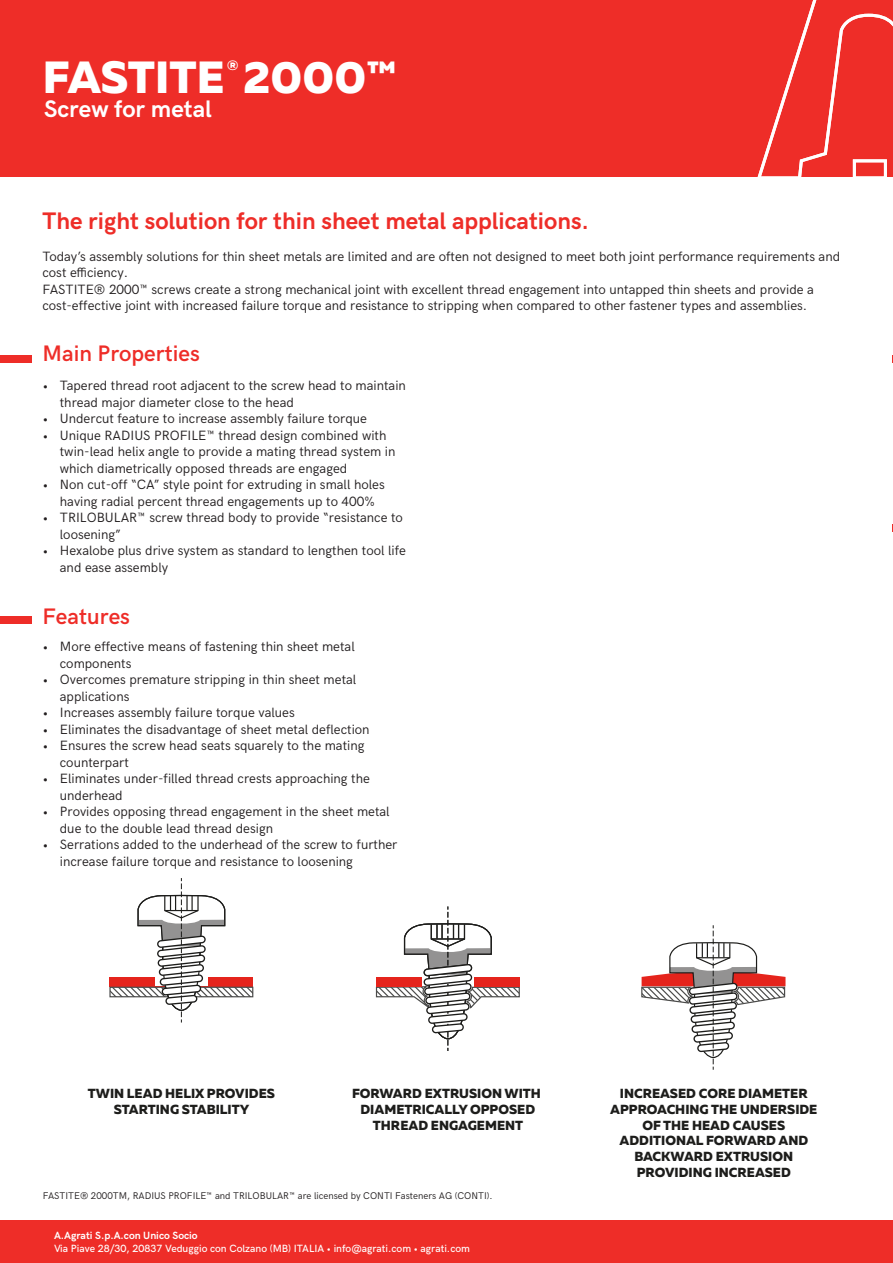
<style>
.page{position:relative;width:893px;height:1263px;background:#fff}
.page>*{position:absolute;margin:0;border:0;box-sizing:border-box;transform-origin:0 0}
.TITOLO_SCHEDA{font:800 45px "Muller";color:#fff}
.STRILLO{font:700 24px "HK Grotesk";color:#ee2d28}
.t1{font:700 24px "HK Grotesk";color:#fff}
.Main_Properties{font:600 22.5px "HK Grotesk";color:#ee2d28}
.Testo_Semplice{font:13.5px/16.5px "HK Grotesk";color:#231f20}
.Testo_Semplice-2{font:800 13.5px "Muller";color:#fff}
.t2{font:800 13.2px/15.8px "Muller";color:#1d1d1b;text-align:center}
.t3{font:500 10.5px "HK Grotesk";color:#fff}
.t4{font:700 10.5px "HK Grotesk";color:#fff}
.Testo_Semplice_NOTE{font:9.75px "HK Grotesk";color:#231f20}
</style>
<div class="page">
<div style="left:0;top:0;width:893px;height:176px;background:#ee2d28"></div>
<div style="left:0;top:1220px;width:893px;height:43px;background:#ee2d28"></div>
<svg style="left:755px;top:0;width:138px;height:177px"></svg>
<div style="left:0;top:355px;width:31px;height:8px;background:#ee2d28"></div>
<div style="left:0;top:616px;width:31px;height:8px;background:#ee2d28"></div>
<svg style="left:110px;top:878px;width:143px;height:144px"></svg>
<svg style="left:375px;top:906px;width:145px;height:145px"></svg>
<svg style="left:641px;top:925px;width:145px;height:145px"></svg>
<p class="TITOLO_SCHEDA" style="left:43px;top:48px;width:356px">FASTITE 2000™</p>
<p class="Testo_Semplice-2" style="left:227px;top:57px;width:13px">®</p>
<h2 class="t1" style="left:44px;top:90px;width:169px">Screw for metal</h2>
<p class="STRILLO" style="left:43px;top:203px;width:548px">The right solution for thin sheet metal applications.</p>
<p class="Testo_Semplice" style="left:43px;top:247px;width:799px">Today’s assembly solutions for thin sheet metals are limited and are often not designed to meet both joint performance requirements and cost efficiency.</p>
<p class="Testo_Semplice" style="left:43px;top:280px;width:773px">FASTITE® 2000™ screws create a strong mechanical joint with excellent thread engagement into untapped thin sheets and provide a cost-effective joint with increased failure torque and resistance to stripping when compared to other fastener types and assemblies.</p>
<p class="Main_Properties" style="left:43px;top:336px;width:159px">Main Properties</p>
<p class="Testo_Semplice" style="left:60px;top:376px;width:348px;text-indent:-17px">• Tapered thread root adjacent to the screw head to maintain thread major diameter close to the head</p>
<p class="Testo_Semplice" style="left:43px;top:409px;width:326px">• Undercut feature to increase assembly failure torque</p>
<p class="Testo_Semplice" style="left:60px;top:426px;width:337px;text-indent:-17px">• Unique RADIUS PROFILE™ thread design combined with twin-lead helix angle to provide a mating thread system in which diametrically opposed threads are engaged</p>
<p class="Testo_Semplice" style="left:43px;top:475px;width:343px;text-align:center">• Non cut-off “CA” style point for extruding in small holes having radial percent thread engagements up to 400%</p>
<p class="Testo_Semplice" style="left:60px;top:508px;width:345px;text-indent:-17px">• TRILOBULAR™ screw thread body to provide “resistance to loosening”</p>
<p class="Testo_Semplice" style="left:60px;top:541px;width:348px;text-indent:-17px">• Hexalobe plus drive system as standard to lengthen tool life and ease assembly</p>
<p class="Main_Properties" style="left:43px;top:599px;width:89px">Features</p>
<p class="Testo_Semplice" style="left:60px;top:637px;width:296px;text-indent:-17px">• More effective means of fastening thin sheet metal components</p>
<p class="Testo_Semplice" style="left:60px;top:670px;width:298px;text-indent:-17px">• Overcomes premature stripping in thin sheet metal applications</p>
<p class="Testo_Semplice" style="left:43px;top:703px;width:253px">• Increases assembly failure torque values</p>
<p class="Testo_Semplice" style="left:43px;top:720px;width:328px">• Eliminates the disadvantage of sheet metal deflection</p>
<p class="Testo_Semplice" style="left:60px;top:736px;width:306px;text-indent:-17px">• Ensures the screw head seats squarely to the mating counterpart</p>
<p class="Testo_Semplice" style="left:60px;top:769px;width:312px;text-indent:-17px">• Eliminates under-filled thread crests approaching the underhead</p>
<p class="Testo_Semplice" style="left:60px;top:802px;width:331px;text-indent:-17px">• Provides opposing thread engagement in the sheet metal due to the double lead thread design</p>
<p class="Testo_Semplice" style="left:60px;top:835px;width:339px;text-indent:-17px">• Serrations added to the underhead of the screw to further increase failure torque and resistance to loosening</p>
<p class="t2" style="left:88px;top:1085px;width:189px">TWIN LEAD HELIX PROVIDES<br>STARTING STABILITY</p>
<p class="t2" style="left:352px;top:1085px;width:190px">FORWARD EXTRUSION WITH<br>DIAMETRICALLY OPPOSED<br>THREAD ENGAGEMENT</p>
<p class="t2" style="left:610px;top:1085px;width:209px">INCREASED CORE DIAMETER<br>APPROACHING THE UNDERSIDE<br>OF THE HEAD CAUSES<br>ADDITIONAL FORWARD AND<br>BACKWARD EXTRUSION<br>PROVIDING INCREASED</p>
<p class="Testo_Semplice_NOTE" style="left:43px;top:1188px;width:451px">FASTITE® 2000TM, RADIUS PROFILE™ and TRILOBULAR™ are licensed by CONTI Fasteners AG (CONTI).</p>
<p class="t4" style="left:54px;top:1227px;width:145px">A.Agrati S.p.A.con Unico Socio</p>
<p class="t3" style="left:54px;top:1241px;width:417px">Via Piave 28/30, 20837 Veduggio con Colzano (MB) ITALIA • info@agrati.com • agrati.com</p>
</div>
